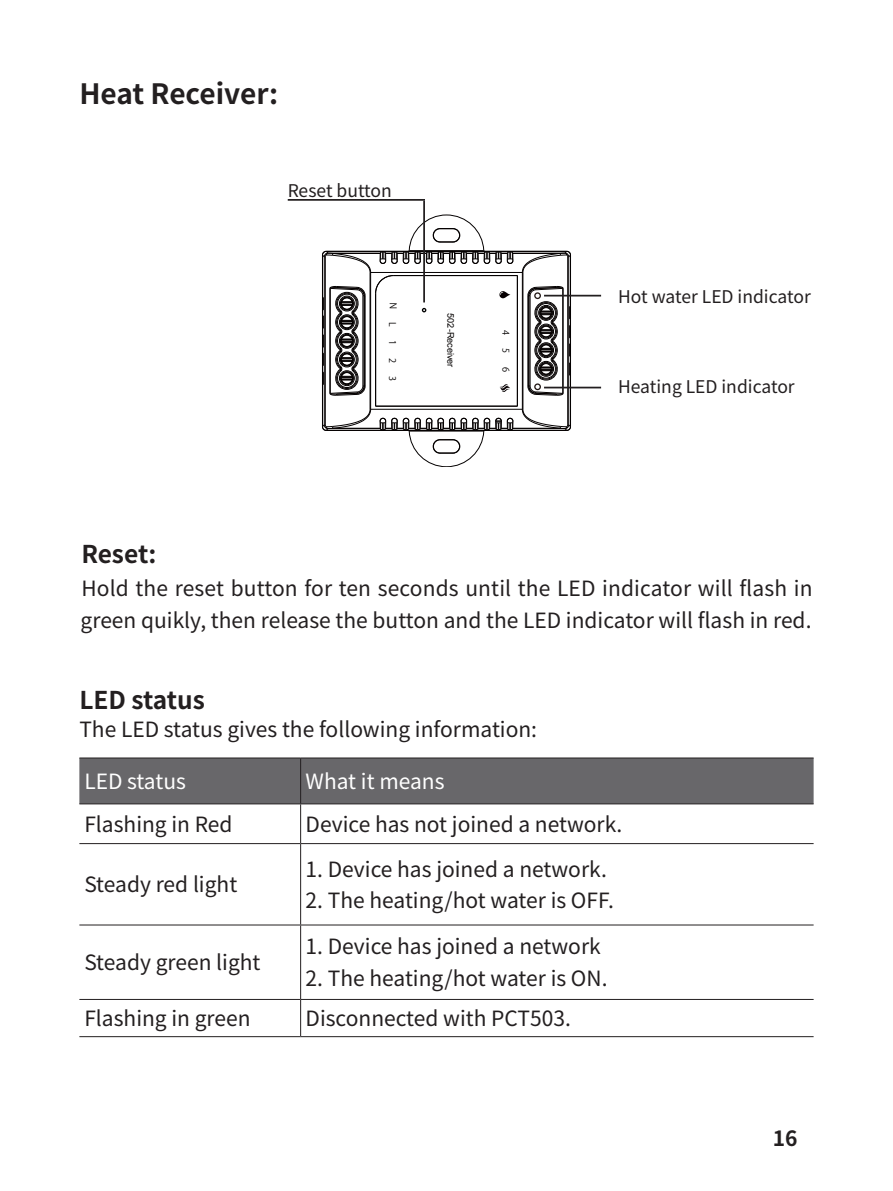
<style>
.page{position:relative;width:893px;height:1191px;background:#fff}
.page>*{position:absolute;margin:0;border:0;box-sizing:border-box;transform-origin:0 0}
.新标题{font:700 28px "Source Han Sans CN";letter-spacing:-.005em;color:#231f20}
.副标题{font:700 24.5px "Source Han Sans CN";color:#231f20}
.正文{font:700 24.5px "Source Han Sans CN";letter-spacing:-.005em;color:#231f20}
.正文-2{font:21px/31.5px "Source Han Sans CN";color:#231f20}
.正文-3{font:21px "Source Han Sans CN";color:#fff}
.t1{font:700 21px "Source Han Sans CN";color:#231f20}
.标注{font:17.5px "Source Han Sans CN";color:#231f20}
.t2{font:9.1px "Arial";color:#040000}
.t3{font:9.1px "Koz Go Pr 6 N";color:#040000}
</style>
<div class="page">
<hr style="left:326px;top:430px;width:241px;height:1px;background:#040000">
<hr style="left:333px;top:427px;width:47px;height:2px;background:#040000">
<hr style="left:513px;top:427px;width:47px;height:2px;background:#040000">
<hr style="left:370px;top:409px;width:153px;height:1px;background:#040000">
<hr style="left:322px;top:255px;width:1px;height:171px;background:#040000">
<hr style="left:324px;top:257px;width:1px;height:168px;background:#040000">
<hr style="left:325px;top:257px;width:1px;height:168px;background:#040000">
<hr style="left:369px;top:272px;width:2px;height:137px;background:#040000">
<hr style="left:370px;top:272px;width:153px;height:1px;background:#040000">
<hr style="left:513px;top:252px;width:52px;height:2px;background:#040000">
<hr style="left:326px;top:251px;width:241px;height:1px;background:#040000">
<hr style="left:522px;top:272px;width:1px;height:137px;background:#040000">
<hr style="left:567px;top:257px;width:1px;height:168px;background:#040000">
<hr style="left:568px;top:257px;width:1px;height:168px;background:#040000">
<hr style="left:570px;top:255px;width:1px;height:172px;background:#040000">
<svg style="left:322px;top:408px;width:49px;height:23px"></svg>
<svg style="left:522px;top:250px;width:49px;height:23px"></svg>
<svg style="left:522px;top:408px;width:49px;height:23px"></svg>
<svg style="left:379px;top:417px;width:135px;height:50px"></svg>
<hr style="left:376px;top:405px;width:141px;height:2px;background:#040000">
<hr style="left:517px;top:275px;width:1px;height:131px;background:#040000">
<hr style="left:393px;top:275px;width:124px;height:1px;background:#040000">
<hr style="left:375px;top:293px;width:1px;height:113px;background:#040000">
<svg style="left:527px;top:286px;width:44px;height:110px"></svg>
<div style="left:534px;top:292px;width:7px;height:7px;border:1px solid #221815;border-radius:50%"></div>
<svg style="left:322px;top:215px;width:192px;height:181px"></svg>
<div style="left:79px;top:758px;width:735px;height:45px;background:#68676a"></div>
<hr style="left:79px;top:757px;width:222px;height:1px;background:#231f20">
<hr style="left:301px;top:757px;width:513px;height:1px;background:#231f20">
<hr style="left:300px;top:758px;width:1px;height:45px;background:#231f20">
<hr style="left:79px;top:803px;width:222px;height:1px;background:#231f20">
<hr style="left:301px;top:803px;width:513px;height:1px;background:#231f20">
<hr style="left:300px;top:804px;width:1px;height:39px;background:#231f20">
<hr style="left:79px;top:843px;width:222px;height:1px;background:#231f20">
<hr style="left:301px;top:843px;width:513px;height:1px;background:#231f20">
<hr style="left:300px;top:844px;width:1px;height:80px;background:#231f20">
<hr style="left:79px;top:924px;width:222px;height:1px;background:#231f20">
<hr style="left:301px;top:924px;width:513px;height:1px;background:#231f20">
<hr style="left:300px;top:925px;width:1px;height:74px;background:#231f20">
<hr style="left:79px;top:998px;width:222px;height:2px;background:#231f20">
<hr style="left:301px;top:998px;width:513px;height:2px;background:#231f20">
<hr style="left:300px;top:1000px;width:1px;height:36px;background:#231f20">
<hr style="left:79px;top:1036px;width:222px;height:1px;background:#231f20">
<hr style="left:301px;top:1036px;width:513px;height:1px;background:#231f20">
<hr style="left:288px;top:199px;width:137px;height:2px;background:#231f20">
<hr style="left:423px;top:201px;width:2px;height:101px;background:#231f20">
<hr style="left:544px;top:295px;width:57px;height:1px;background:#231f20">
<hr style="left:544px;top:387px;width:57px;height:1px;background:#231f20">
<p class="新标题" style="left:79px;top:78px;width:200px">Heat Receiver:</p>
<p class="标注" style="left:288px;top:181px;width:106px">Reset button</p>
<p class="t3" style="left:388px;top:309px;width:8px;rotate:-90deg">N</p>
<p class="t3" style="left:398px;top:322px;width:6px;rotate:90deg">L</p>
<p class="t3" style="left:398px;top:339px;width:7px;rotate:90deg">1</p>
<p class="t3" style="left:398px;top:358px;width:7px;rotate:90deg">2</p>
<p class="t3" style="left:398px;top:376px;width:7px;rotate:90deg">3</p>
<p class="t2" style="left:457px;top:313px;width:56px;rotate:90deg">502-Receiver</p>
<p class="t3" style="left:511px;top:330px;width:7px;rotate:90deg">4</p>
<p class="t3" style="left:511px;top:348px;width:7px;rotate:90deg">5</p>
<p class="t3" style="left:511px;top:367px;width:7px;rotate:90deg">6</p>
<p class="标注" style="left:618px;top:287px;width:194px">Hot water LED indicator</p>
<p class="标注" style="left:618px;top:377px;width:178px">Heating LED indicator</p>
<p class="正文" style="left:81px;top:540px;width:77px">Reset:</p>
<p class="正文-2" style="left:81px;top:573px;width:733px">Hold the reset button for ten seconds until the LED indicator will flash in green quikly, then release the button and the LED indicator will flash in red.</p>
<p class="副标题" style="left:79px;top:686px;width:127px">LED status</p>
<p class="正文-2" style="left:79px;top:714px;width:459px">The LED status gives the following information:</p>
<p class="正文-3" style="left:84px;top:769px;width:103px">LED status</p>
<p class="正文-3" style="left:306px;top:769px;width:140px">What it means</p>
<p class="正文-2" style="left:84px;top:808px;width:150px">Flashing in Red</p>
<p class="正文-2" style="left:306px;top:808px;width:318px">Device has not joined a network.</p>
<p class="正文-2" style="left:84px;top:869px;width:154px">Steady red light</p>
<p class="正文-2" style="left:306px;top:853px;width:303px">1. Device has joined a network.</p>
<p class="正文-2" style="left:306px;top:885px;width:310px">2. The heating/hot water is OFF.</p>
<p class="正文-2" style="left:84px;top:947px;width:178px">Steady green light</p>
<p class="正文-2" style="left:306px;top:931px;width:297px">1. Device has joined a network</p>
<p class="正文-2" style="left:306px;top:963px;width:303px">2. The heating/hot water is ON.</p>
<p class="正文-2" style="left:84px;top:1003px;width:168px">Flashing in green</p>
<p class="正文-2" style="left:306px;top:1003px;width:267px">Disconnected with PCT503.</p>
<p class="t1" style="left:773px;top:1126px;width:26px">16</p>
</div>
